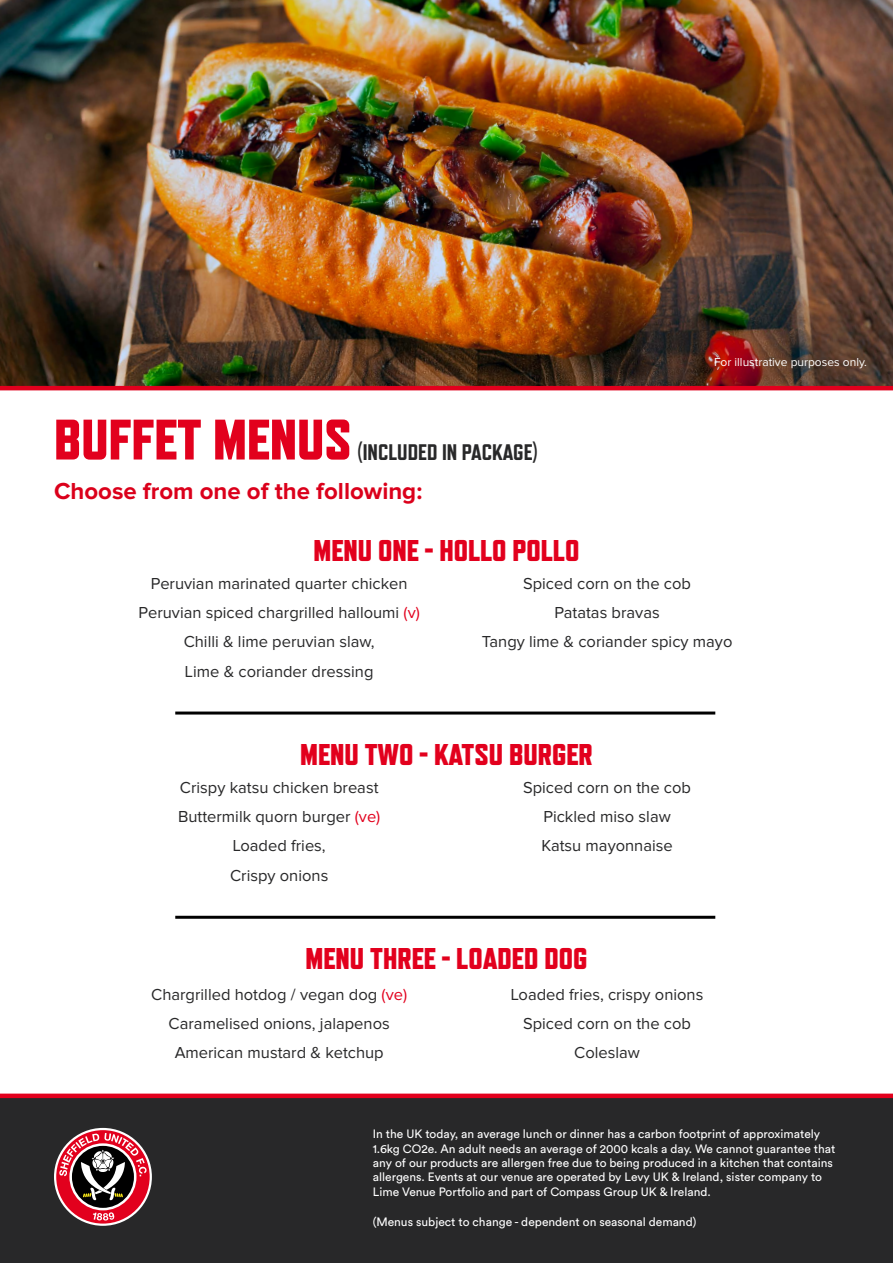
<style>
.page{position:relative;width:893px;height:1263px;background:#fff}
.page>*{position:absolute;margin:0;border:0;box-sizing:border-box;transform-origin:0 0}
.t1{font:800 57px "Refrigerator Deluxe";color:#e2001d}
.t2{font:800 30px "Refrigerator Deluxe";color:#e2001d}
.t3{font:700 24px "Proxima Nova";color:#db001b}
.t4{font:800 22.5px "Refrigerator Deluxe";color:#282829}
.t5{font:16.5px/29.2px "Proxima Nova";color:#282829;text-align:center}
.t6{font:12px/14.4px "Circular Std";color:#fff}
.t7{font:12px "Proxima Nova";color:#fff}
.s1{color:#e2001d}
</style>
<div class="page">
<img style="left:0;top:0;width:893px;height:386px">
<div style="left:0;top:1095px;width:893px;height:168px;background:#282829"></div>
<div style="left:0;top:1093px;width:893px;height:5px;background:#e2001d"></div>
<hr style="left:0;top:386px;width:893px;height:4px;background:#e2001d">
<svg style="left:54px;top:1128px;width:98px;height:98px"></svg>
<div style="left:56px;top:1130px;width:94px;height:93px;background:#e2001d;border-radius:50%"></div>
<svg style="left:69px;top:1143px;width:67px;height:67px"></svg>
<div style="left:72px;top:1146px;width:62px;height:62px;background:#000;border-radius:50%"></div>
<svg style="left:93px;top:1212px;width:21px;height:9px"></svg>
<svg style="left:59px;top:1133px;width:88px;height:67px"></svg>
<hr style="left:175px;top:711px;width:540px;height:3px;background:#000">
<hr style="left:175px;top:916px;width:540px;height:3px;background:#000">
<h1 class="t1" style="left:54px;top:406px;width:299px">BUFFET MENUS</h1>
<h3 class="t4" style="left:358px;top:439px;width:182px">(INCLUDED IN PACKAGE)</h3>
<h3 class="t3" style="left:54px;top:480px;width:370px">Choose from one of the following:</h3>
<h2 class="t2" style="left:314px;top:532px;width:267px">MENU ONE - HOLLO POLLO</h2>
<p class="t7" style="left:714px;top:357px;width:154px">For illustrative purposes only.</p>
<p class="t5" style="left:139px;top:569px;width:283px">Peruvian marinated quarter chicken Peruvian spiced chargrilled halloumi <span class="s1">(v)<br></span>Chilli &amp; lime peruvian slaw,<br>Lime &amp; coriander dressing</p>
<p class="t5" style="left:482px;top:569px;width:252px">Spiced corn on the cob<br>Patatas bravas<br>Tangy lime &amp; coriander spicy mayo</p>
<h2 class="t2" style="left:300px;top:736px;width:294px">MENU TWO - KATSU BURGER</h2>
<p class="t5" style="left:523px;top:773px;width:169px">Spiced corn on the cob<br>Pickled miso slaw<br>Katsu mayonnaise</p>
<p class="t5" style="left:178px;top:773px;width:204px">Crispy katsu chicken breast<br>Buttermilk quorn burger <span class="s1">(ve)<br></span>Loaded fries,<br>Crispy onions</p>
<h2 class="t2" style="left:306px;top:941px;width:283px">MENU THREE - LOADED DOG</h2>
<p class="t5" style="left:511px;top:980px;width:194px">Loaded fries, crispy onions<br>Spiced corn on the cob<br>Coleslaw</p>
<p class="t5" style="left:151px;top:980px;width:257px">Chargrilled hotdog / vegan dog <span class="s1">(ve)<br></span>Caramelised onions, jalapenos<br>American mustard &amp; ketchup</p>
<p class="t6" style="left:373px;top:1127px;width:464px">In the UK today, an average lunch or dinner has a carbon footprint of approximately 1.6kg CO2e. An adult needs an average of 2000 kcals a day. We cannot guarantee that any of our products are allergen free due to being produced in a kitchen that contains allergens. Events at our venue are operated by Levy UK &amp; Ireland, sister company to Lime Venue Portfolio and part of Compass Group UK &amp; Ireland.</p>
<p class="t6" style="left:373px;top:1214px;width:325px">(Menus subject to change - dependent on seasonal demand)</p>
</div>
